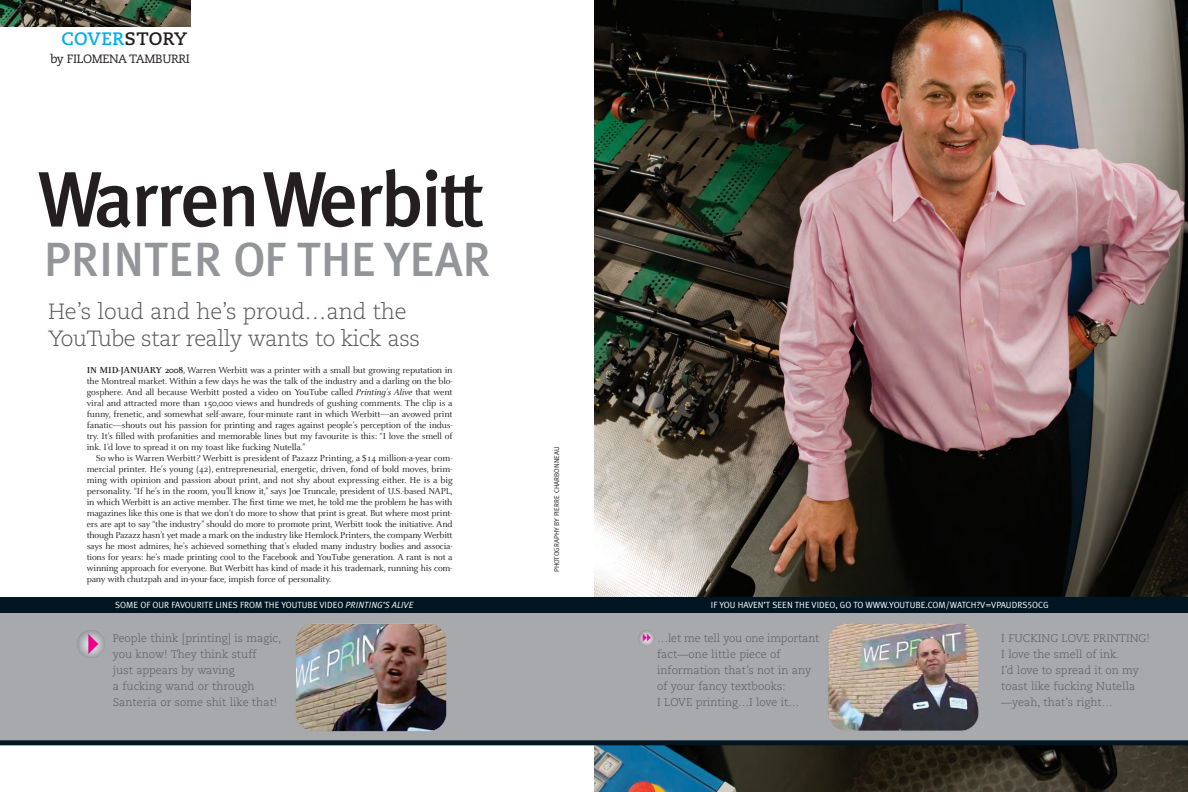
<style>
.page{position:relative;width:1188px;height:792px;background:#fff}
.page>*{position:absolute;margin:0;border:0;box-sizing:border-box;transform-origin:0 0}
.t1{font:500 78px "Meta Plus LF";letter-spacing:-.025em;color:#231f20}
.t2{font:500 48px "Meta Plus LF";letter-spacing:-.005em;color:#939598}
.t3{font:300 22px/27px "Caecilia";letter-spacing:-.03em;color:#57585a}
.t4{font:700 18px "Caecilia";letter-spacing:.03em;color:#00aeef}
.t5{font:12px "Caecilia";letter-spacing:-.03em;color:#231f20}
.t6{font:300 11px/16px "Caecilia";color:#57585a}
.t7{font:9.5px/11px "Celeste";letter-spacing:-.02em;color:#231f20;text-align:justify}
.t8{font:9px "Meta Plus LF";letter-spacing:-.005em;color:#fff}
.t9{font:7px "Meta Plus LF";color:#231f20}
.s1{color:#231f20}
.s2{font-weight:700}
.s3{font-style:italic}
</style>
<div class="page">
<img style="left:594px;top:0;width:594px;height:792px">
<div style="left:0;top:613px;width:1188px;height:132px;background:#a8a9ad"></div>
<img style="left:0;top:0;width:191px;height:27px">
<div style="left:0;top:598px;width:1188px;height:15px;background:#011622"></div>
<img style="left:296px;top:624px;width:150px;height:107px;border-radius:18px">
<div style="left:296px;top:623px;width:151px;height:108px;border:1px solid #939598;border-radius:18px"></div>
<img style="left:828px;top:623px;width:151px;height:108px;border-radius:18px">
<div style="left:828px;top:623px;width:151px;height:108px;border:1px solid #939598;border-radius:18px"></div>
<svg style="left:638px;top:630px;width:16px;height:16px"></svg>
<svg style="left:77px;top:630px;width:28px;height:28px"></svg>
<svg style="left:643px;top:634px;width:8px;height:7px"></svg>
<svg style="left:89px;top:634px;width:10px;height:20px"></svg>
<h3 class="t4" style="left:61px;top:31px;width:127px">COVER<span class="s1">STORY</span></h3>
<p class="t5" style="left:50px;top:53px;width:141px">by FILOMENA TAMBURRI</p>
<h1 class="t1" style="left:37px;top:154px;width:449px">WarrenWerbitt</h1>
<h2 class="t2" style="left:44px;top:232px;width:449px">PRINTER OF THE YEAR</h2>
<h3 class="t3" style="left:48px;top:300px;width:373px">He’s loud and he’s proud…and the<br>YouTube star really wants to kick ass</h3>
<p class="t7" style="left:87px;top:364px;width:367px"><span class="s2">IN MID-JANUARY 2008</span>, Warren Werbitt was a printer with a small but growing reputation in the Montreal market. Within a few days he was the talk of the industry and a darling on the blo&shy;gosphere. And all because Werbitt posted a video on YouTube called <span class="s3">Printing’s Alive</span> that went viral and attracted more than 150,000 views and hundreds of gushing comments. The clip is a funny, frenetic, and somewhat self-aware, four-minute rant in which Werbitt—an avowed print fanatic—shouts out his passion for printing and rages against people’s perception of the indus&shy;try. It’s filled with profanities and memorable lines but my favourite is this: “I love the smell of ink. I’d love to spread it on my toast like fucking Nutella.”</p>
<p class="t7" style="left:87px;top:452px;width:367px;text-indent:9px">So who is Warren Werbitt? Werbitt is president of Pazazz Printing, a $14 million-a-year com&shy;mercial printer. He’s young (42), entrepreneurial, energetic, driven, fond of bold moves, brim&shy;ming with opinion and passion about print, and not shy about expressing either. He is a big personality. “If he’s in the room, you’ll know it,” says Joe Truncale, president of U.S.-based NAPL, in which Werbitt is an active member. The first time we met, he told me the problem he has with magazines like this one is that we don’t do more to show that print is great. But where most print&shy;ers are apt to say “the industry” should do more to promote print, Werbitt took the initiative. And though Pazazz hasn’t yet made a mark on the industry like Hemlock Printers, the company Werbitt says he most admires, he’s achieved something that’s eluded many industry bodies and associa&shy;tions for years: he’s made printing cool to the Facebook and YouTube generation. A rant is not a winning approach for everyone. But Werbitt has kind of made it his trademark, running his com&shy;pany with chutzpah and in-your-face, impish force of personality.</p>
<p class="t9" style="left:552px;top:572px;width:127px;rotate:-90deg">PHOTOGRAPHY BY PIERRE CHARBONNEAU</p>
<p class="t8" style="left:115px;top:599px;width:300px">SOME OF OUR FAVOURITE LINES FROM THE YOUTUBE VIDEO <span class="s3">PRINTING’S ALIVE</span></p>
<p class="t8" style="left:711px;top:599px;width:339px">IF YOU HAVEN’T SEEN THE VIDEO, GO TO WWW.YOUTUBE.COM/WATCH?V=VPAUDRS5OCG</p>
<p class="t6" style="left:657px;top:631px;width:164px">…let me tell you one important fact—one little piece of information that’s not in any of your fancy textbooks:<br>I LOVE printing…I love it…</p>
<p class="t6" style="left:1001px;top:631px;width:150px">I FUCKING LOVE PRINTING!<br>I love the smell of ink.<br>I’d love to spread it on my toast like fucking Nutella —yeah, that’s right…</p>
<p class="t6" style="left:113px;top:631px;width:170px">People think [printing] is magic, you know! They think stuff<br>just appears by waving<br>a fucking wand or through<br>Santeria or some shit like that!</p>
</div>
